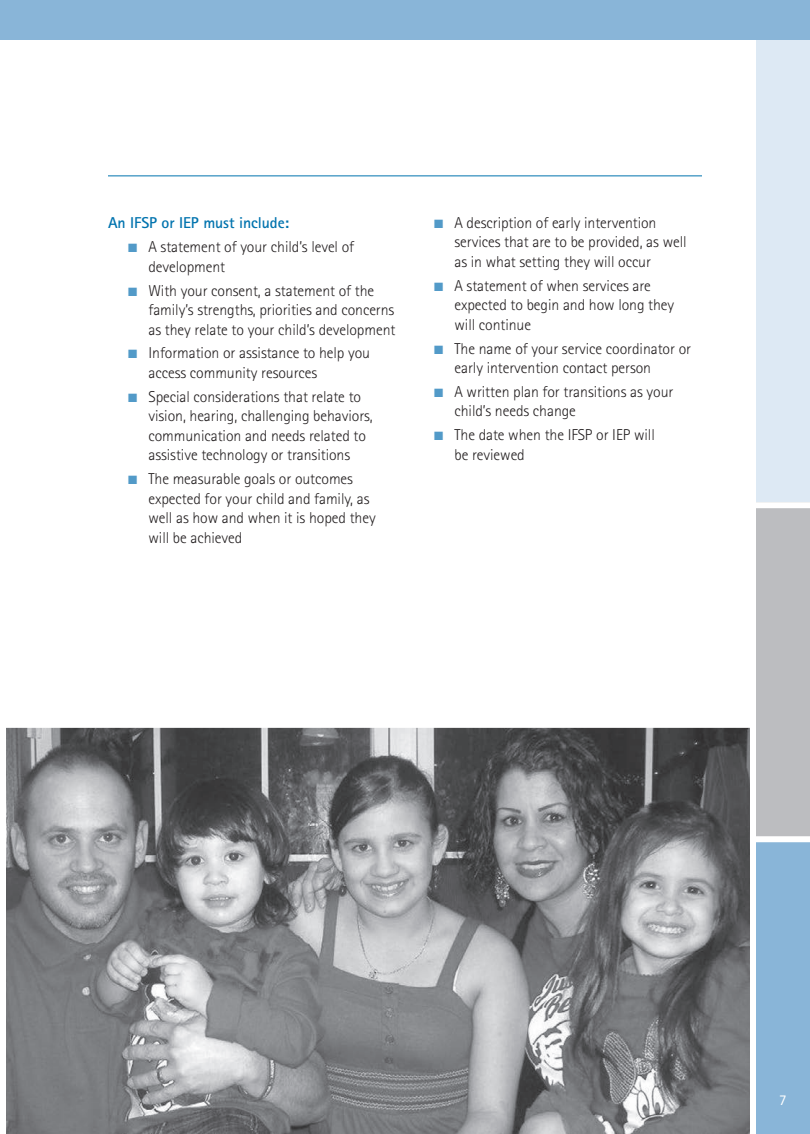
<style>
.page{position:relative;width:810px;height:1134px;background:#fff}
.page>*{position:absolute;margin:0;border:0;box-sizing:border-box;transform-origin:0 0}
.t1{font:300 15.75px/19.5px "Rotis Sans Serif";letter-spacing:-.005em;color:#231f20}
.t2{font:700 15.75px "Rotis Sans Serif";letter-spacing:-.005em;color:#0073ae}
.t3{font:15px "Rotis Sans Serif";color:#fff}
.s1{color:#529ac8}
</style>
<div class="page">
<div style="left:0;top:573px;width:810px;height:561px;background:#89b5d8"></div>
<div style="left:0;top:28px;width:810px;height:793px;background:#dde9f4"></div>
<div style="left:537px;top:502px;width:273px;height:337px;background:#bcbdc0"></div>
<div style="left:0;top:836px;width:810px;height:6px;background:#fff"></div>
<div style="left:0;top:502px;width:810px;height:6px;background:#fff"></div>
<div style="left:0;top:40px;width:756px;height:1040px;background:#fff"></div>
<hr style="left:108px;top:176px;width:594px;height:1px;background:#0073ae">
<div style="left:0;top:0;width:810px;height:40px;background:#89b5d8"></div>
<svg style="left:0;top:727px;width:756px;height:407px"></svg>
<h5 class="t2" style="left:108px;top:213px;width:183px">An IFSP or IEP must include:</h5>
<p class="t1" style="left:148px;top:237px;width:207px;text-indent:-20px"><span class="s1">■</span> A statement of your child’s level of development</p>
<p class="t1" style="left:148px;top:281px;width:248px;text-indent:-20px"><span class="s1">■</span> With your consent, a statement of the family’s strengths, priorities and concerns as they relate to your child’s development</p>
<p class="t1" style="left:148px;top:343px;width:223px;text-indent:-20px"><span class="s1">■</span> Information or assistance to help you access community resources</p>
<p class="t1" style="left:148px;top:387px;width:226px;text-indent:-20px"><span class="s1">■</span> Special considerations that relate to vision, hearing, challenging behaviors, communication and needs related to assistive technology or transitions</p>
<p class="t1" style="left:148px;top:469px;width:229px;text-indent:-20px"><span class="s1">■</span> The measurable goals or outcomes expected for your child and family, as well as how and when it is hoped they will be achieved</p>
<p class="t1" style="left:454px;top:213px;width:234px;text-indent:-20px"><span class="s1">■</span> A description of early intervention services that are to be provided, as well as in what setting they will occur</p>
<p class="t1" style="left:454px;top:276px;width:221px;text-indent:-20px"><span class="s1">■</span> A statement of when services are expected to begin and how long they will continue</p>
<p class="t1" style="left:454px;top:339px;width:238px;text-indent:-20px"><span class="s1">■</span> The name of your service coordinator or early intervention contact person</p>
<p class="t1" style="left:454px;top:382px;width:221px;text-indent:-20px"><span class="s1">■</span> A written plan for transitions as your child’s needs change</p>
<p class="t1" style="left:454px;top:425px;width:202px;text-indent:-20px"><span class="s1">■</span> The date when the IFSP or IEP will be reviewed</p>
<p class="t3" style="left:779px;top:1091px;width:9px">7</p>
</div>
